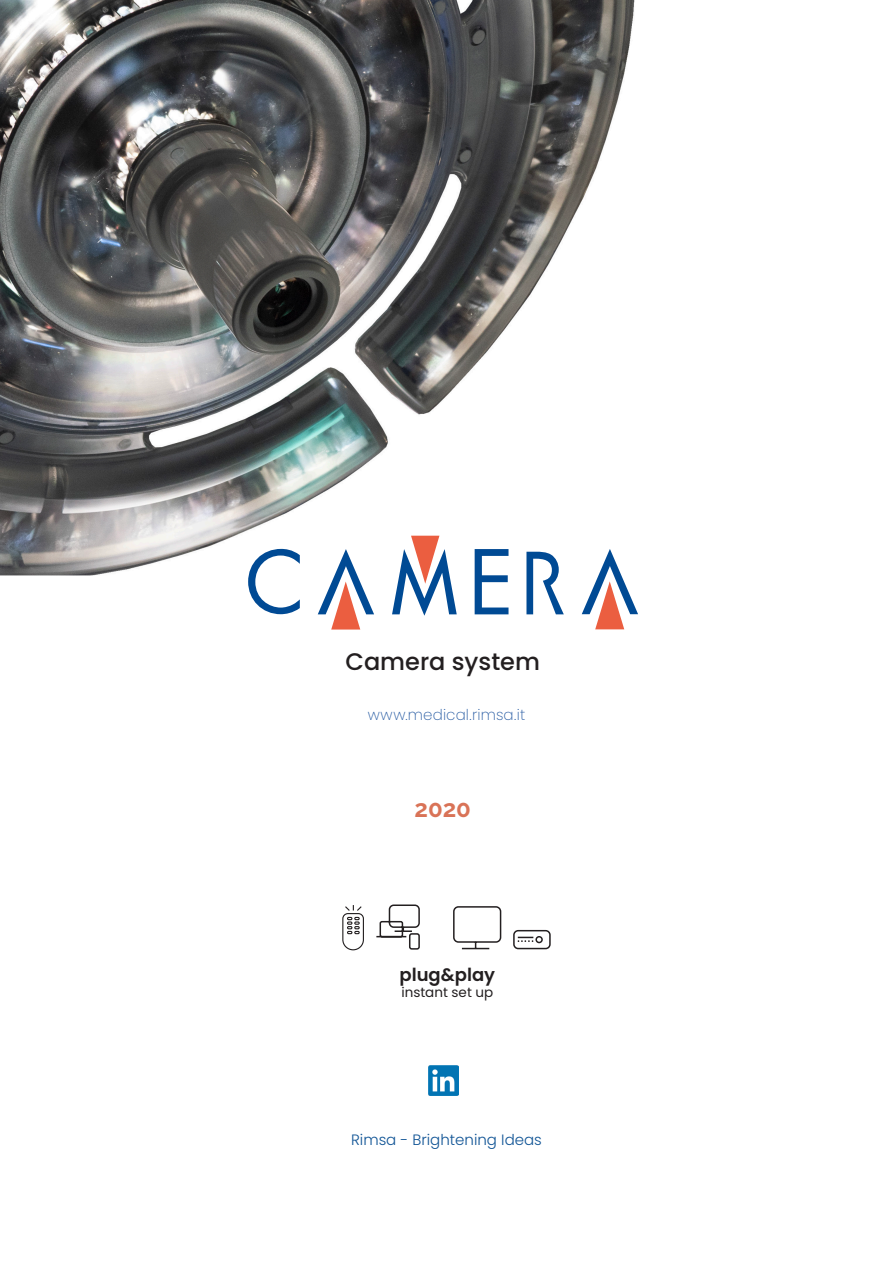
<style>
.page{position:relative;width:893px;height:1263px;background:#fff}
.page>*{position:absolute;margin:0;border:0;box-sizing:border-box;transform-origin:0 0}
.Titolo{font:500 24px "Poppins";color:#231f20}
.Titolo-2{font:700 24px "Raleway";color:#d97357}
.t1{font:600 18px "Poppins";color:#231f20}
.t2{font:300 15px "Poppins";color:#105495}
.Corpo_del_testo_-_Al{font:200 15px "Poppins";letter-spacing:.01em;color:#285ca3}
.t3{font:13.5px "Poppins";color:#231f20}
</style>
<div class="page">
<img style="left:0;top:0;width:635px;height:576px">
<svg style="left:318px;top:549px;width:56px;height:80px"></svg>
<svg style="left:392px;top:536px;width:65px;height:80px"></svg>
<svg style="left:526px;top:552px;width:38px;height:62px"></svg>
<svg style="left:248px;top:549px;width:52px;height:65px"></svg>
<svg style="left:475px;top:549px;width:33px;height:65px"></svg>
<svg style="left:582px;top:549px;width:56px;height:80px"></svg>
<img style="left:428px;top:1065px;width:31px;height:31px">
<svg style="left:513px;top:929px;width:38px;height:21px"></svg>
<svg style="left:453px;top:906px;width:49px;height:44px"></svg>
<svg style="left:376px;top:904px;width:44px;height:46px"></svg>
<svg style="left:342px;top:905px;width:22px;height:46px"></svg>
<p class="Titolo" style="left:345px;top:648px;width:196px">Camera system</p>
<p class="Corpo_del_testo_-_Al" style="left:368px;top:706px;width:159px">www.medical.rimsa.it</p>
<p class="Titolo-2" style="left:414px;top:795px;width:58px">2020</p>
<p class="t1" style="left:399px;top:964px;width:97px">plug&amp;play</p>
<p class="t3" style="left:401px;top:985px;width:93px">instant set up</p>
<p class="t2" style="left:351px;top:1130px;width:192px">Rimsa - Brightening Ideas</p>
</div>
